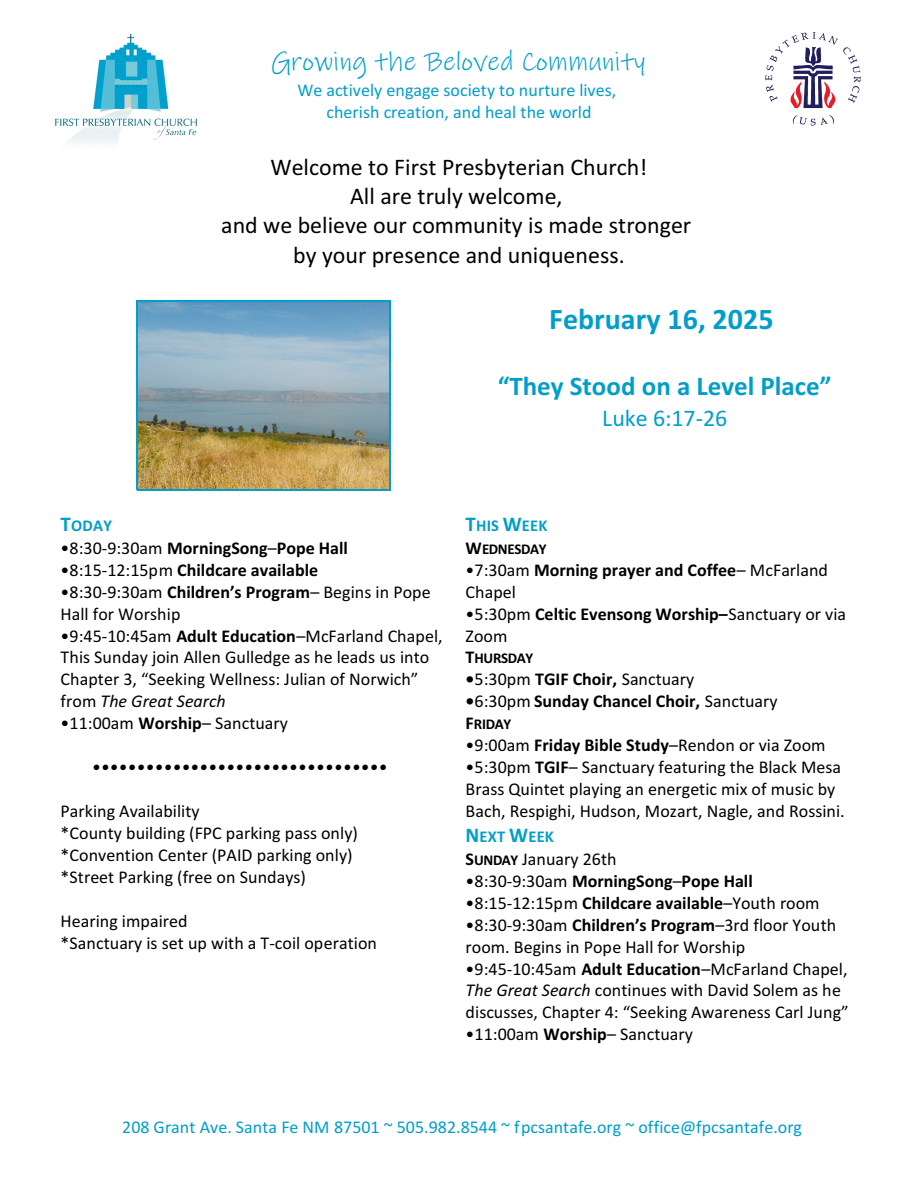
<style>
.page{position:relative;width:918px;height:1188px;background:#fff}
.page>*{position:absolute;margin:0;border:0;box-sizing:border-box;transform-origin:0 0}
.t1{font:700 30px "Calibri";letter-spacing:.005em;color:#009ec9}
.t2{font:italic 27px "Ink Free";letter-spacing:.005em;color:#009ec9}
.t3{font:700 27px "Calibri";color:#009ec9}
.t4{font:24px/29.4px "Calibri";color:#000;text-align:center}
.t5{font:24px "Calibri";color:#009ec9}
.t6{font:18px/21.9px "Calibri";color:#000}
.t7{font:18px/21.9px "Calibri";color:#009ec9;text-align:center}
.t8{font:700 18px "Calibri";color:#000}
.t9{font:italic 18px "Calibri";color:#000}
.t10{font:700 16.5px "Calibri";letter-spacing:.015em;color:#009ec9}
.t11{font:700 15px "Calibri";letter-spacing:-.025em;color:#000}
.s1{font-size:21px}
.s2{font-weight:400}
.s3{font-weight:700}
.s4{font-style:italic}
.s5{font-size:18px}
.s6{font-weight:700;font-size:15px}
</style>
<div class="page">
<img style="left:55px;top:34px;width:142px;height:110px">
<img style="left:138px;top:302px;width:252px;height:187px">
<hr style="left:137px;top:300px;width:1px;height:190px;background:#009ec9">
<hr style="left:390px;top:300px;width:1px;height:190px;background:#009ec9">
<hr style="left:137px;top:300px;width:254px;height:1px;background:#009ec9">
<hr style="left:137px;top:489px;width:254px;height:1px;background:#009ec9">
<img style="left:765px;top:32px;width:95px;height:94px">
<h2 class="t2" style="left:271px;top:52px;width:376px">Growing the Beloved Community</h2>
<p class="t7" style="left:297px;top:80px;width:320px">We actively engage society to nurture lives, cherish creation, and heal the world</p>
<h3 class="t4" style="left:221px;top:154px;width:472px">Welcome to First Presbyterian Church!<br>All are truly welcome,<br>and we believe our community is made stronger by your presence and uniqueness.</h3>
<h1 class="t1" style="left:549px;top:306px;width:226px">February 16, 2025</h1>
<h2 class="t3" style="left:498px;top:375px;width:335px">“They Stood on a Level Place”</h2>
<h3 class="t5" style="left:602px;top:408px;width:126px">Luke 6:17-26</h3>
<p class="t10" style="left:61px;top:519px;width:53px"><span class="s1">T</span>ODAY</p>
<p class="t8" style="left:61px;top:540px;width:289px"><span class="s2">•8:30-9:30am</span> MorningSong<span class="s2">–</span>Pope Hall</p>
<p class="t8" style="left:61px;top:562px;width:259px"><span class="s2">•8:15-12:15pm</span> Childcare available</p>
<p class="t6" style="left:61px;top:582px;width:372px">•8:30-9:30am <span class="s3">Children’s Program</span>– Begins in Pope<br>Hall for Worship</p>
<p class="t6" style="left:61px;top:626px;width:384px">•9:45-10:45am <span class="s3">Adult Education</span>–McFarland Chapel, This Sunday join Allen Gulledge as he leads us into Chapter 3, “Seeking Wellness: Julian of Norwich” from <span class="s4">The Great Search</span></p>
<p class="t6" style="left:61px;top:714px;width:229px">•11:00am <span class="s3">Worship</span>– Sanctuary</p>
<p class="t9" style="left:92px;top:760px;width:297px">•••••••••••••••••••••••••••••••••</p>
<p class="t6" style="left:61px;top:802px;width:299px">Parking Availability<br>*County building (FPC parking pass only) *Convention Center (PAID parking only) *Street Parking (free on Sundays)</p>
<p class="t6" style="left:61px;top:912px;width:318px">Hearing impaired<br>*Sanctuary is set up with a T-coil operation</p>
<p class="t10" style="left:466px;top:519px;width:83px"><span class="s1">T</span>HIS <span class="s1">W</span>EEK</p>
<p class="t11" style="left:466px;top:542px;width:83px"><span class="s5">W</span>EDNESDAY</p>
<p class="t6" style="left:466px;top:560px;width:364px">•7:30am <span class="s3">Morning prayer and Coffee</span>– McFarland<br>Chapel</p>
<p class="t6" style="left:466px;top:604px;width:382px">•5:30pm <span class="s3">Celtic Evensong Worship–</span>Sanctuary or via<br>Zoom</p>
<p class="t11" style="left:466px;top:652px;width:69px"><span class="s5">T</span>HURSDAY</p>
<p class="t6" style="left:466px;top:670px;width:230px"><span class="s3">•</span>5:30pm <span class="s3">TGIF Choir,</span> Sanctuary</p>
<p class="t8" style="left:466px;top:694px;width:314px">•<span class="s2">6:30pm</span> Sunday Chancel Choir, <span class="s2">Sanctuary</span></p>
<p class="t11" style="left:466px;top:718px;width:47px"><span class="s5">F</span>RIDAY</p>
<p class="t6" style="left:466px;top:736px;width:361px">•9:00am <span class="s3">Friday Bible Study</span>–Rendon or via Zoom</p>
<p class="t6" style="left:466px;top:758px;width:381px">•5:30pm <span class="s3">TGIF</span>– Sanctuary featuring the Black Mesa<br>Brass Quintet playing an energetic mix of music by<br>Bach, Respighi, Hudson, Mozart, Nagle, and Rossini.</p>
<p class="t10" style="left:466px;top:830px;width:90px"><span class="s1">N</span>EXT <span class="s1">W</span>EEK</p>
<p class="t6" style="left:466px;top:849px;width:153px"><span class="s3">S</span><span class="s6">UNDAY</span> January 26th</p>
<p class="t8" style="left:466px;top:873px;width:289px"><span class="s2">•8:30-9:30am</span> MorningSong<span class="s2">–</span>Pope Hall</p>
<p class="t6" style="left:466px;top:893px;width:356px">•8:15-12:15pm <span class="s3">Childcare available</span>–Youth room</p>
<p class="t6" style="left:466px;top:915px;width:372px">•8:30-9:30am <span class="s3">Children’s Program</span>–3rd floor Youth room. Begins in Pope Hall for Worship</p>
<p class="t6" style="left:466px;top:959px;width:385px">•9:45-10:45am <span class="s3">Adult Education</span>–McFarland Chapel,<br><span class="s4">The Great Search</span> continues with David Solem as he discusses, Chapter 4: “Seeking Awareness Carl Jung”</p>
<p class="t6" style="left:466px;top:1025px;width:229px">•11:00am <span class="s3">Worship</span>– Sanctuary</p>
<p class="t7" style="left:122px;top:1117px;width:681px">208 Grant Ave. Santa Fe NM 87501 ~ 505.982.8544 ~ fpcsantafe.org ~ office@fpcsantafe.org</p>
</div>
